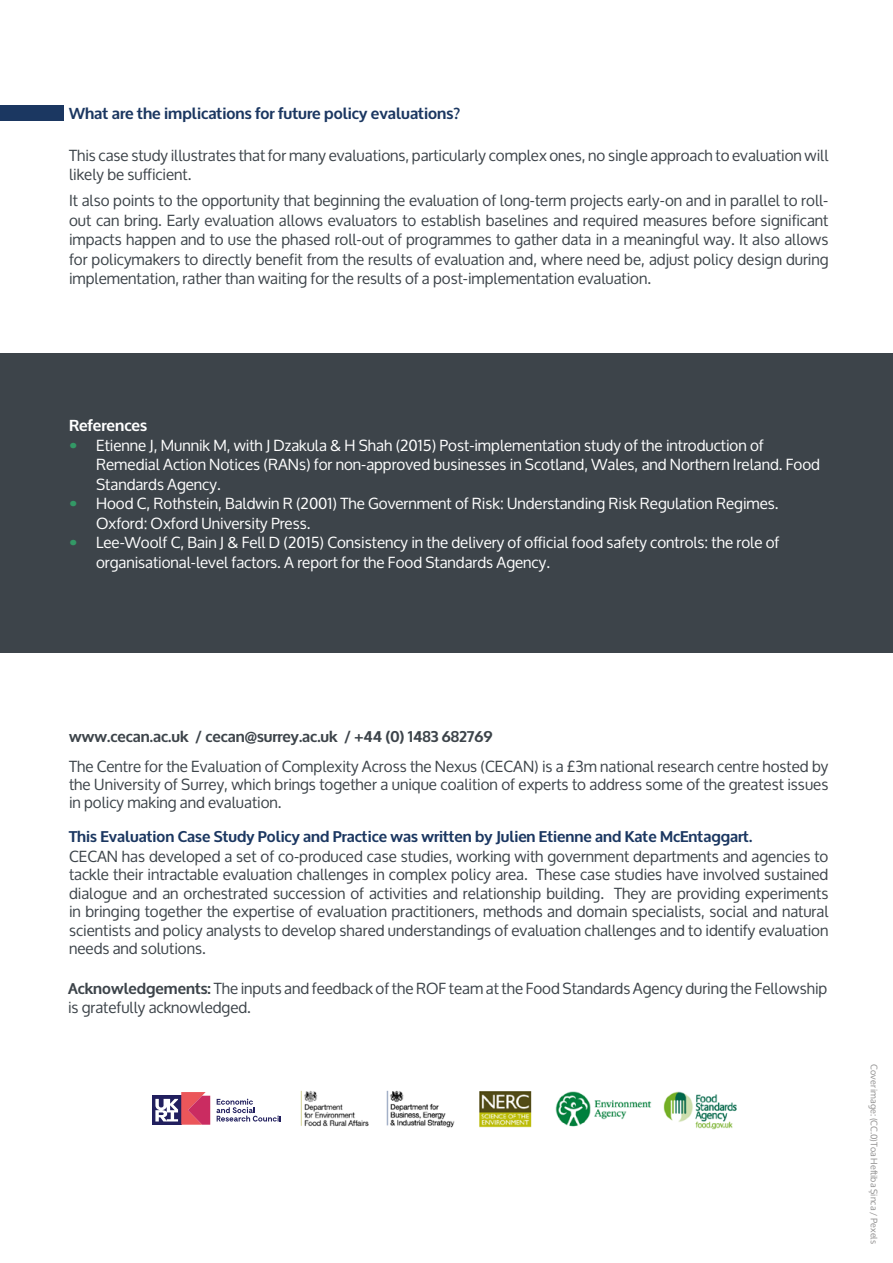
<style>
.page{position:relative;width:893px;height:1263px;background:#fff}
.page>*{position:absolute;margin:0;border:0;box-sizing:border-box;transform-origin:0 0}
.t1{font:700 15.75px "Oxygen";color:#1b3761}
.t2{font:700 15.75px "Oxygen";color:#fff}
.t3{font:15.3px/18.5px "Oxygen";color:#3d444a;text-align:justify}
.t4{font:15.3px/19.5px "Oxygen";color:#fff}
.t5{font:700 15.3px "Oxygen";color:#1b3761}
.t6{font:700 15.3px "Oxygen";color:#3d444a}
.t7{font:9px "Oxygen";color:#908f8f}
.s1{font-weight:700;font-size:16.5px;color:#396}
.s2{font-weight:700}
</style>
<div class="page">
<div style="left:0;top:353px;width:893px;height:300px;background:#3d444a"></div>
<img style="left:300px;top:1090px;width:437px;height:40px">
<div style="left:0;top:105px;width:64px;height:15px;background:#1b3761"></div>
<svg style="left:216px;top:1099px;width:65px;height:22px"></svg>
<div style="left:152px;top:1096px;width:29px;height:29px;background:#211f5e"></div>
<svg style="left:155px;top:1092px;width:55px;height:33px"></svg>
<p class="t1" style="left:69px;top:104px;width:393px">What are the implications for future policy evaluations?</p>
<p class="t3" style="left:69px;top:146px;width:761px;line-height:19.5px">This case study illustrates that for many evaluations, particularly complex ones, no single approach to evaluation will likely be sufficient.</p>
<p class="t3" style="left:69px;top:191px;width:761px;line-height:19.5px">It also points to the opportunity that beginning the evaluation of long-term projects early-on and in parallel to roll&shy;out can bring. Early evaluation allows evaluators to establish baselines and required measures before significant impacts happen and to use the phased roll-out of programmes to gather data in a meaningful way. It also allows for policymakers to directly benefit from the results of evaluation and, where need be, adjust policy design during implementation, rather than waiting for the results of a post-implementation evaluation.</p>
<p class="t2" style="left:69px;top:416px;width:80px">References</p>
<p class="t4" style="left:96px;top:436px;width:725px;text-indent:-27px"><span class="s1">•</span> Etienne J, Munnik M, with J Dzakula &amp; H Shah (2015) Post-implementation study of the introduction of<br>Remedial Action Notices (RANs) for non-approved businesses in Scotland, Wales, and Northern Ireland. Food<br>Standards Agency.</p>
<p class="t4" style="left:96px;top:494px;width:684px;text-indent:-27px"><span class="s1">•</span> Hood C, Rothstein, Baldwin R (2001) The Government of Risk: Understanding Risk Regulation Regimes.<br>Oxford: Oxford University Press.</p>
<p class="t4" style="left:96px;top:533px;width:685px;text-indent:-27px"><span class="s1">•</span> Lee-Woolf C, Bain J &amp; Fell D (2015) Consistency in the delivery of official food safety controls: the role of organisational-level factors. A report for the Food Standards Agency.</p>
<p class="t6" style="left:69px;top:727px;width:425px">www.cecan.ac.uk / cecan@surrey.ac.uk / +44 (0) 1483 682769</p>
<p class="t3" style="left:69px;top:757px;width:761px">The Centre for the Evaluation of Complexity Across the Nexus (CECAN) is a £3m national research centre hosted by the University of Surrey, which brings together a unique coalition of experts to address some of the greatest issues in policy making and evaluation.</p>
<p class="t5" style="left:69px;top:827px;width:685px">This Evaluation Case Study Policy and Practice was written by Julien Etienne and Kate McEntaggart.</p>
<p class="t3" style="left:69px;top:847px;width:761px">CECAN has developed a set of co-produced case studies, working with government departments and agencies to tackle their intractable evaluation challenges in complex policy area. These case studies have involved sustained dialogue and an orchestrated succession of activities and relationship building. They are providing experiments in bringing together the expertise of evaluation practitioners, methods and domain specialists, social and natural scientists and policy analysts to develop shared understandings of evaluation challenges and to identify evaluation needs and solutions.</p>
<p class="t3" style="left:68px;top:979px;width:761px;line-height:19.5px"><span class="s2">Acknowledgements:</span> The inputs and feedback of the ROF team at the Food Standards Agency during the Fellowship is gratefully acknowledged.</p>
<p class="t7" style="left:879px;top:1064px;width:181px;rotate:90deg">Cover image: (CC.0)Toa Heftiba Şinca / Pexels</p>
</div>
